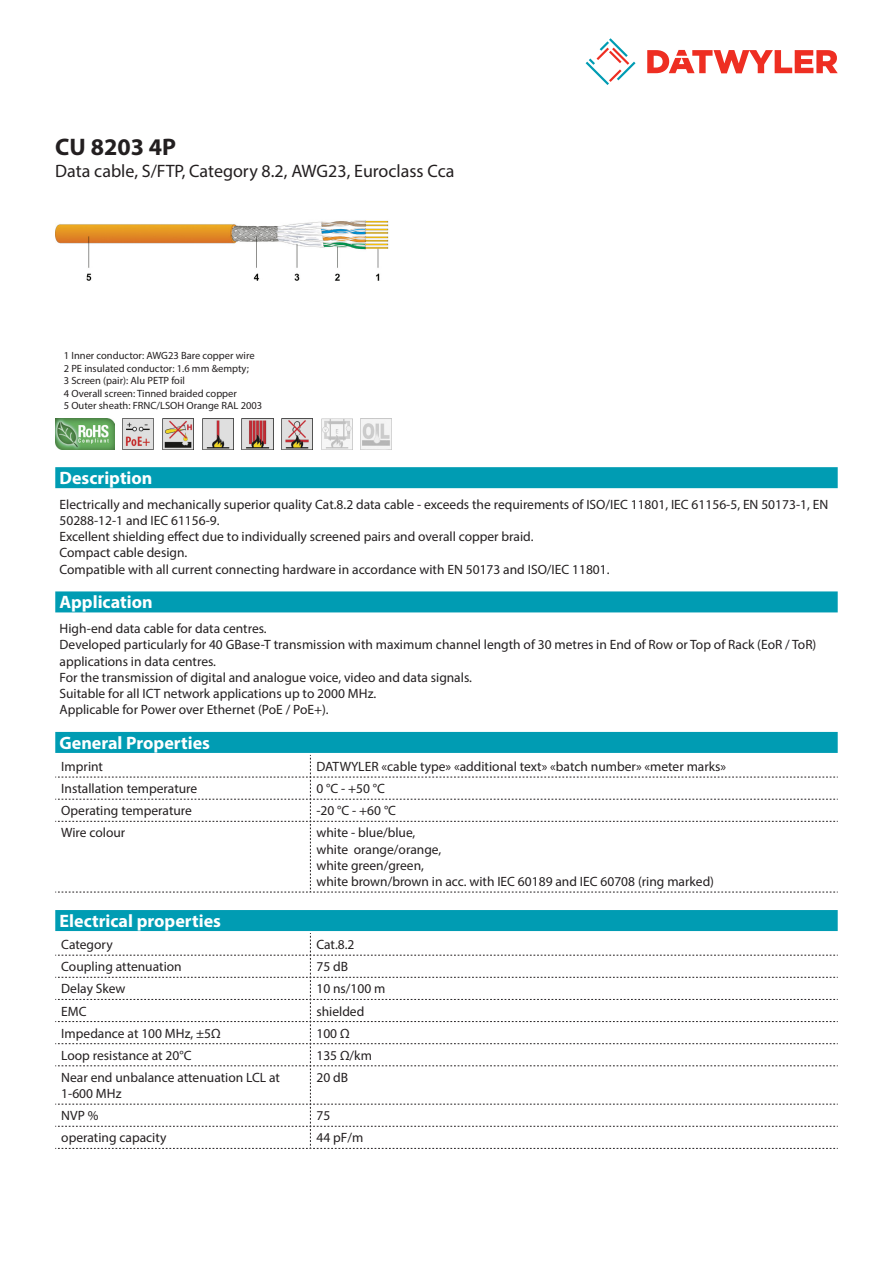
<style>
.page{position:relative;width:893px;height:1263px;background:#fff}
.page>*{position:absolute;margin:0;border:0;box-sizing:border-box;transform-origin:0 0}
.Product_Head{font:700 24px "Myriad Pro";color:#231f20}
.Standard_Head_Proper{font:700 18px "Myriad Pro";color:#fff}
.SubHead{font:18px "Myriad Pro";color:#231f20}
.Standard_text{font:13.5px/16.2px "Myriad Pro";color:#231f20}
.myriad_light_propert{font:13.5px/16.2px "Myriad Pro";color:#231f20}
.imagetext{font:10.5px/12.6px "Myriad Pro";color:#231f20}
</style>
<div class="page">
<svg style="left:586px;top:38px;width:49px;height:47px"></svg>
<svg style="left:647px;top:50px;width:191px;height:23px"></svg>
<img style="left:55px;top:220px;width:334px;height:61px">
<div style="left:55px;top:467px;width:783px;height:21px;background:#009cb3"></div>
<img style="left:361px;top:418px;width:31px;height:31px">
<img style="left:321px;top:418px;width:31px;height:31px">
<img style="left:282px;top:418px;width:31px;height:31px">
<img style="left:242px;top:418px;width:31px;height:31px">
<img style="left:202px;top:418px;width:31px;height:31px">
<img style="left:162px;top:418px;width:32px;height:31px">
<img style="left:122px;top:418px;width:32px;height:31px">
<img style="left:55px;top:418px;width:59px;height:31px">
<div style="left:55px;top:591px;width:783px;height:21px;background:#009cb3"></div>
<div style="left:55px;top:732px;width:783px;height:21px;background:#009cb3"></div>
<svg style="left:55px;top:755px;width:783px;height:138px"></svg>
<div style="left:55px;top:910px;width:783px;height:21px;background:#009cb3"></div>
<svg style="left:55px;top:933px;width:783px;height:216px"></svg>
<p class="Product_Head" style="left:55px;top:131px;width:122px">CU 8203 4P</p>
<p class="SubHead" style="left:55px;top:160px;width:401px">Data cable, S/FTP, Category 8.2, AWG23, Euroclass Cca</p>
<p class="imagetext" style="left:64px;top:349px;width:200px">1 Inner conductor: AWG23 Bare copper wire 2 PE insulated conductor: 1.6 mm &amp;empty;<br>3 Screen (pair): Alu PETP foil<br>4 Overall screen: Tinned braided copper<br>5 Outer sheath: FRNC/LSOH Orange RAL 2003</p>
<p class="Standard_Head_Proper" style="left:60px;top:466px;width:94px">Description</p>
<p class="Standard_text" style="left:60px;top:496px;width:770px">Electrically and mechanically superior quality Cat.8.2 data cable - exceeds the requirements of ISO/IEC 11801, IEC 61156-5, EN 50173-1, EN 50288-12-1 and IEC 61156-9.<br>Excellent shielding effect due to individually screened pairs and overall copper braid.<br>Compact cable design.<br>Compatible with all current connecting hardware in accordance with EN 50173 and ISO/IEC 11801.</p>
<p class="Standard_Head_Proper" style="left:60px;top:591px;width:95px">Application</p>
<p class="Standard_text" style="left:60px;top:620px;width:758px">High-end data cable for data centres.<br>Developed particularly for 40 GBase-T transmission with maximum channel length of 30 metres in End of Row or Top of Rack (EoR / ToR) applications in data centres.<br>For the transmission of digital and analogue voice, video and data signals.<br>Suitable for all ICT network applications up to 2000 MHz.<br>Applicable for Power over Ethernet (PoE / PoE+).</p>
<p class="Standard_Head_Proper" style="left:60px;top:731px;width:152px">General Properties</p>
<p class="myriad_light_propert" style="left:61px;top:758px;width:43px">Imprint</p>
<p class="myriad_light_propert" style="left:316px;top:758px;width:411px">DATWYLER «cable type» «additional text» «batch number» «meter marks»</p>
<p class="myriad_light_propert" style="left:61px;top:780px;width:137px">Installation temperature</p>
<p class="myriad_light_propert" style="left:316px;top:780px;width:70px">0 °C - +50 °C</p>
<p class="myriad_light_propert" style="left:61px;top:802px;width:132px">Operating temperature</p>
<p class="myriad_light_propert" style="left:316px;top:802px;width:81px">-20 °C - +60 °C</p>
<p class="myriad_light_propert" style="left:61px;top:825px;width:66px">Wire colour</p>
<p class="myriad_light_propert" style="left:316px;top:825px;width:101px">white - blue/blue,</p>
<p class="myriad_light_propert" style="left:316px;top:841px;width:126px">white orange/orange,</p>
<p class="myriad_light_propert" style="left:316px;top:857px;width:109px">white green/green,</p>
<p class="myriad_light_propert" style="left:316px;top:873px;width:399px">white brown/brown in acc. with IEC 60189 and IEC 60708 (ring marked)</p>
<p class="Standard_Head_Proper" style="left:60px;top:909px;width:163px">Electrical properties</p>
<p class="myriad_light_propert" style="left:61px;top:936px;width:53px">Category</p>
<p class="myriad_light_propert" style="left:316px;top:936px;width:40px">Cat.8.2</p>
<p class="myriad_light_propert" style="left:61px;top:958px;width:122px">Coupling attenuation</p>
<p class="myriad_light_propert" style="left:316px;top:958px;width:33px">75 dB</p>
<p class="myriad_light_propert" style="left:61px;top:980px;width:66px">Delay Skew</p>
<p class="myriad_light_propert" style="left:316px;top:980px;width:71px">10 ns/100 m</p>
<p class="myriad_light_propert" style="left:61px;top:1003px;width:27px">EMC</p>
<p class="myriad_light_propert" style="left:316px;top:1003px;width:49px">shielded</p>
<p class="myriad_light_propert" style="left:61px;top:1025px;width:161px">Impedance at 100 MHz, ±5Ω</p>
<p class="myriad_light_propert" style="left:316px;top:1025px;width:35px">100 Ω</p>
<p class="myriad_light_propert" style="left:61px;top:1047px;width:132px">Loop resistance at 20°C</p>
<p class="myriad_light_propert" style="left:316px;top:1047px;width:57px">135 Ω/km</p>
<p class="myriad_light_propert" style="left:61px;top:1069px;width:220px">Near end unbalance attenuation LCL at<br>1-600 MHz</p>
<p class="myriad_light_propert" style="left:316px;top:1069px;width:33px">20 dB</p>
<p class="myriad_light_propert" style="left:61px;top:1107px;width:39px">NVP %</p>
<p class="myriad_light_propert" style="left:316px;top:1107px;width:15px">75</p>
<p class="myriad_light_propert" style="left:61px;top:1129px;width:107px">operating capacity</p>
<p class="myriad_light_propert" style="left:316px;top:1129px;width:48px">44 pF/m</p>
</div>
